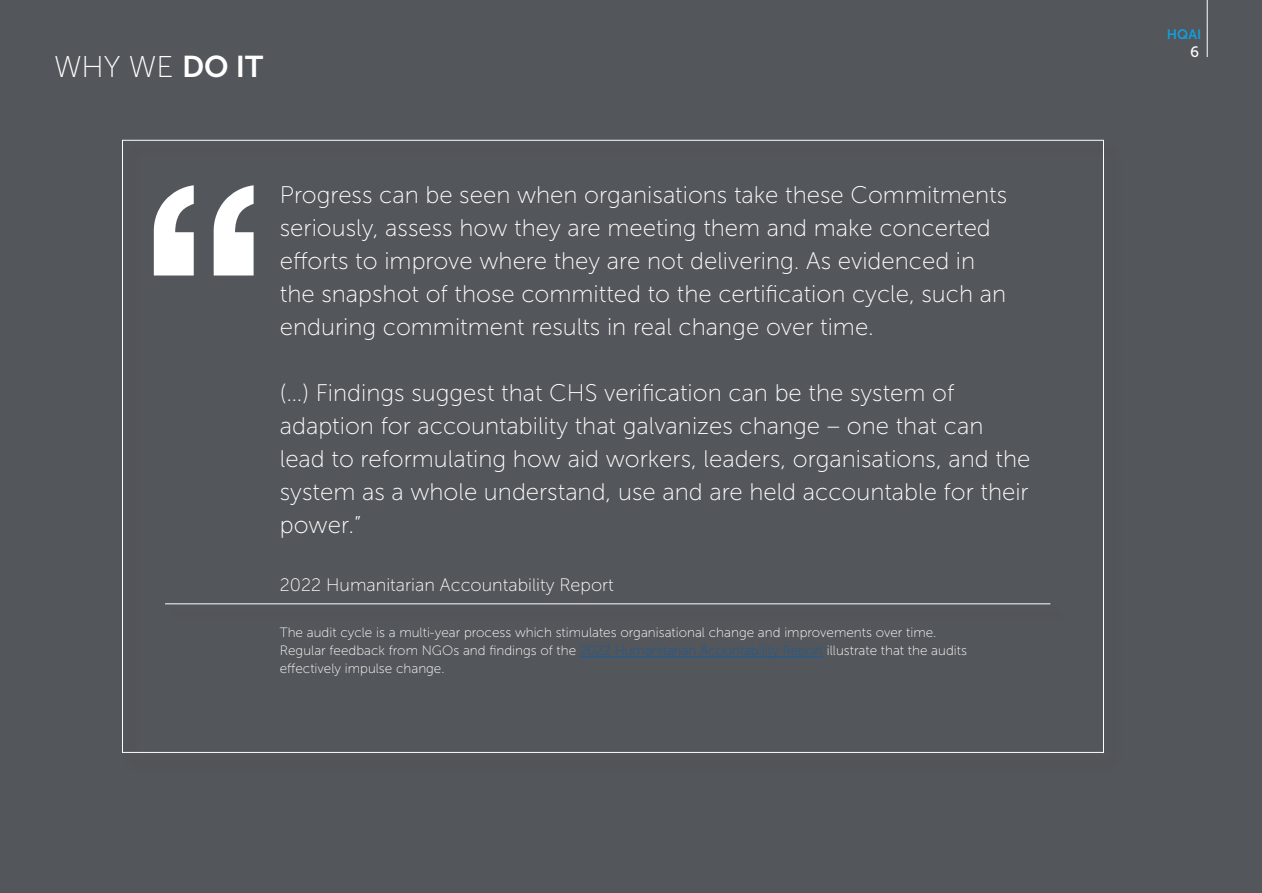
<style>
.page{position:relative;width:1262px;height:893px;background:#fff}
.page>*{position:absolute;margin:0;border:0;box-sizing:border-box;transform-origin:0 0}
.t1{font:30px "Museo Sans 100";color:#fff}
.t2{font:24px/33px "Museo Sans 100";color:#fff}
.t3{font:18px "Museo Sans 100";color:#fff}
.t4{font:15px "Museo Sans 500";color:#fff}
.t5{font:13.5px/18px "Museo Sans 100";color:#fff}
.t6{font:13.5px "Museo Sans 700";color:#159eda}
.s1{font-family:"Museo Sans 700"}
.s2{color:#175d9e}
</style>
<div class="page">
<div style="left:0;top:0;width:1262px;height:892px;background:#53565a"></div>
<hr style="left:165px;top:603px;width:885px;height:1px;background:#fff">
<hr style="left:1206px;top:0;width:1px;height:57px;background:#fff">
<p class="t1" style="left:54px;top:51px;width:211px">WHY WE <span class="s1">DO IT</span></p>
<p class="t2" style="left:280px;top:179px;width:729px">Progress can be seen when organisations take these Commitments seriously, assess how they are meeting them and make concerted efforts to improve where they are not delivering. As evidenced in the snapshot of those committed to the certification cycle, such an enduring commitment results in real change over time.</p>
<p class="t2" style="left:280px;top:377px;width:752px">(…) Findings suggest that CHS verification can be the system of adaption for accountability that galvanizes change – one that can lead to reformulating how aid workers, leaders, organisations, and the system as a whole understand, use and are held accountable for their power.”</p>
<p class="t3" style="left:280px;top:574px;width:335px">2022 Humanitarian Accountability Report</p>
<p class="t5" style="left:280px;top:624px;width:688px">The audit cycle is a multi-year process which stimulates organisational change and improvements over time.<br>Regular feedback from NGOs and findings of the <span class="s2">2022 Humanitarian Acountability Report</span> illustrate that the audits effectively impulse change.</p>
<p class="t6" style="left:1167px;top:27px;width:36px">HQAI</p>
<p class="t4" style="left:1190px;top:43px;width:10px">6</p>
</div>
